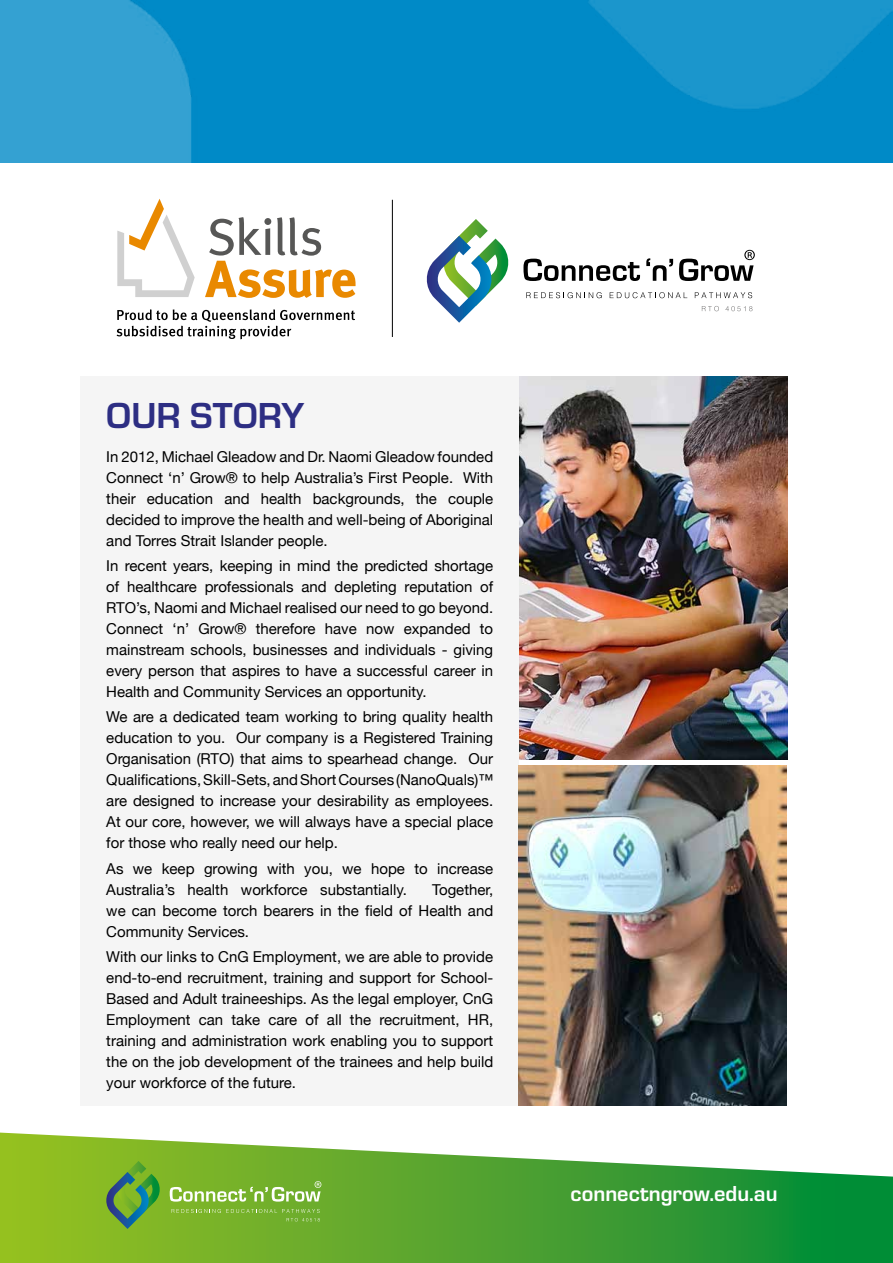
<style>
.page{position:relative;width:893px;height:1263px;background:#fff}
.page>*{position:absolute;margin:0;border:0;box-sizing:border-box;transform-origin:0 0}
.t1{font:700 37.5px "Eurostile";color:#2d2e83}
.t2{font:700 22.5px "Eurostile";color:#fff}
.t3{font:15px/21px "Helvetica Neue";color:#000;text-align:justify}
</style>
<div class="page">
<img style="left:519px;top:376px;width:268px;height:384px">
<div style="left:80px;top:376px;width:439px;height:730px;background:#f5f5f5"></div>
<svg style="left:0;top:1132px;width:893px;height:131px"></svg>
<svg style="left:105px;top:1161px;width:56px;height:68px;background:#62a041"></svg>
<svg style="left:172px;top:1209px;width:148px;height:12px;background:#7eb637"></svg>
<svg style="left:170px;top:1181px;width:151px;height:20px;background:#98c45f"></svg>
<img style="left:0;top:0;width:893px;height:163px">
<img style="left:519px;top:766px;width:268px;height:340px">
<svg style="left:205px;top:217px;width:151px;height:81px"></svg>
<svg style="left:117px;top:199px;width:78px;height:98px"></svg>
<svg style="left:117px;top:309px;width:238px;height:30px"></svg>
<hr style="left:392px;top:200px;width:1px;height:137px;background:#000">
<svg style="left:426px;top:219px;width:83px;height:104px"></svg>
<svg style="left:523px;top:259px;width:117px;height:22px"></svg>
<svg style="left:646px;top:258px;width:27px;height:23px"></svg>
<svg style="left:526px;top:292px;width:76px;height:6px"></svg>
<svg style="left:610px;top:292px;width:77px;height:6px"></svg>
<svg style="left:695px;top:292px;width:57px;height:6px"></svg>
<svg style="left:702px;top:306px;width:17px;height:5px"></svg>
<svg style="left:725px;top:306px;width:27px;height:5px"></svg>
<svg style="left:679px;top:250px;width:76px;height:31px"></svg>
<h1 class="t1" style="left:106px;top:389px;width:200px">OUR STORY</h1>
<p class="t3" style="left:106px;top:447px;width:388px">In 2012, Michael Gleadow and Dr. Naomi Gleadow founded Connect ‘n’ Grow® to help Australia’s First People. With their education and health backgrounds, the couple decided to improve the health and well-being of Aboriginal and Torres Strait Islander people.</p>
<p class="t3" style="left:106px;top:556px;width:388px">In recent years, keeping in mind the predicted shortage of healthcare professionals and depleting reputation of RTO’s, Naomi and Michael realised our need to go beyond.<br>Connect ‘n’ Grow® therefore have now expanded to mainstream schools, businesses and individuals - giving every person that aspires to have a successful career in Health and Community Services an opportunity.</p>
<p class="t3" style="left:106px;top:707px;width:388px">We are a dedicated team working to bring quality health education to you. Our company is a Registered Training Organisation (RTO) that aims to spearhead change. Our Qualifications, Skill-Sets, and Short Courses (NanoQuals)™ are designed to increase your desirability as employees.<br>At our core, however, we will always have a special place for those who really need our help.</p>
<p class="t3" style="left:106px;top:859px;width:388px">As we keep growing with you, we hope to increase<br>Australia’s health workforce substantially.</p>
<p class="t3" style="left:106px;top:880px;width:388px;text-indent:326px">Together, we can become torch bearers in the field of Health and Community Services.</p>
<p class="t3" style="left:106px;top:947px;width:388px">With our links to CnG Employment, we are able to provide end-to-end recruitment, training and support for School-Based and Adult traineeships. As the legal employer, CnG Employment can take care of all the recruitment, HR, training and administration work enabling you to support the on the job development of the trainees and help build your workforce of the future.</p>
<h2 class="t2" style="left:571px;top:1177px;width:208px">connectngrow.edu.au</h2>
</div>
